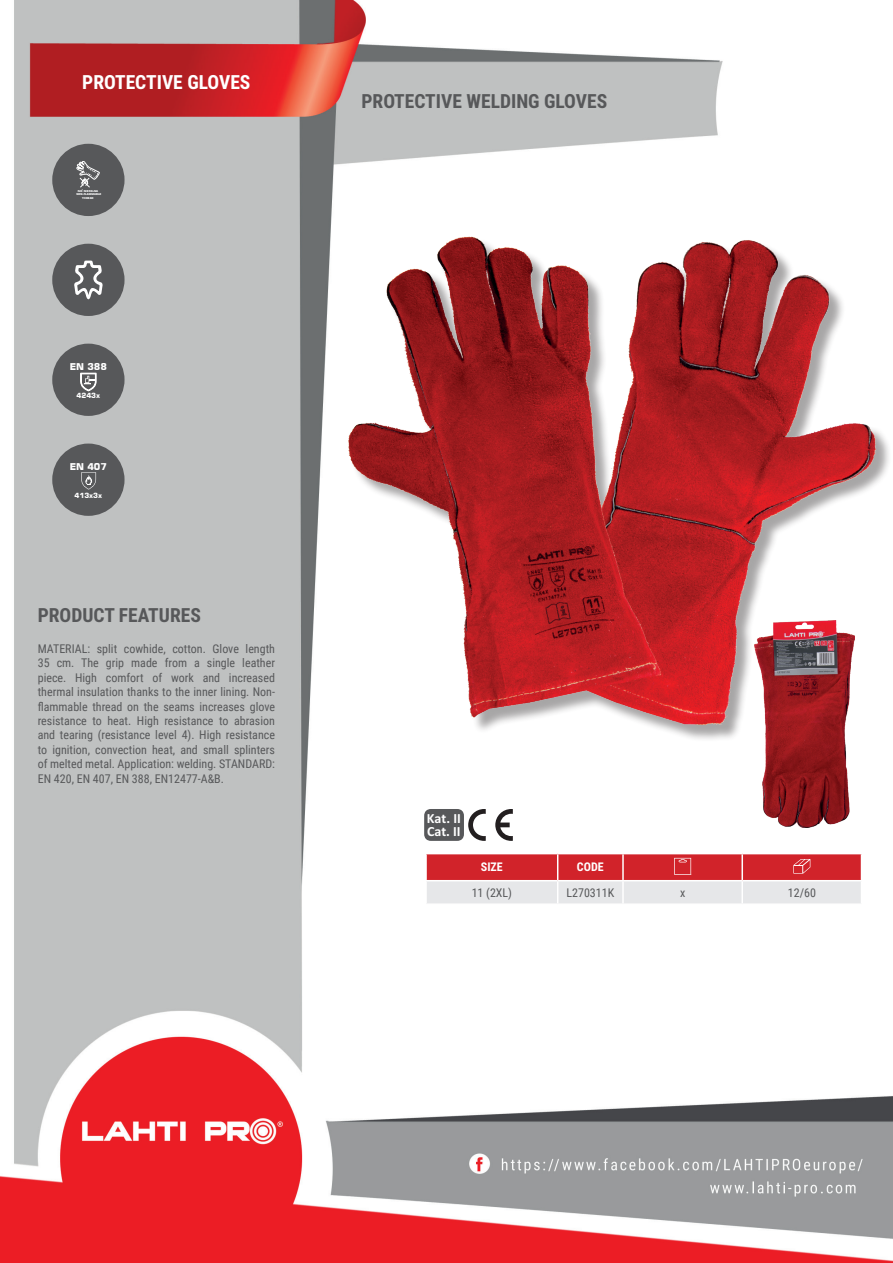
<style>
.page{position:relative;width:893px;height:1263px;background:#fff}
.page>*{position:absolute;margin:0;border:0;box-sizing:border-box;transform-origin:0 0}
.t1{font:700 19.5px "Roboto Condensed";color:#57585a}
.t2{font:700 19.5px "Roboto Condensed";color:#fff}
.t3{font:700 14.1px/12.9px "Calibri Profix";color:#fff}
.t4{font:12px/14.4px "Roboto Condensed";color:#57585a;text-align:justify}
.t5{font:700 12px "Roboto Condensed";color:#fff}
.t6{font:700 9.3px "Square 721 BT";color:#fff}
.t7{font:700 7.05px "Square 721 BT";color:#fff}
.t8{font:700 2.55px "Square 721 BT";color:#fff}
</style>
<div class="page">
<img style="left:0;top:0;width:893px;height:1263px">
<div style="left:52px;top:144px;width:73px;height:72px;background:#57585a;border-radius:50%"></div>
<div style="left:52px;top:244px;width:73px;height:72px;background:#57585a;border-radius:50%"></div>
<div style="left:52px;top:344px;width:73px;height:72px;background:#57585a;border-radius:50%"></div>
<div style="left:52px;top:444px;width:73px;height:72px;background:#57585a;border-radius:50%"></div>
<div style="left:351px;top:239px;width:541px;height:503px;background:#231f20;opacity:.4"></div>
<img style="left:349px;top:236px;width:527px;height:489px">
<img style="left:755px;top:621px;width:100px;height:206px">
<hr style="left:425px;top:854px;width:2px;height:26px;background:#fff">
<hr style="left:425px;top:881px;width:2px;height:22px;background:#fff">
<hr style="left:425px;top:853px;width:133px;height:1px;background:#fff">
<hr style="left:425px;top:880px;width:133px;height:1px;background:#fff">
<hr style="left:425px;top:903px;width:133px;height:2px;background:#fff">
<hr style="left:558px;top:903px;width:65px;height:2px;background:#fff">
<hr style="left:623px;top:903px;width:119px;height:2px;background:#fff">
<hr style="left:742px;top:903px;width:120px;height:2px;background:#fff">
<svg style="left:426px;top:853px;width:436px;height:51px;background:#dd898d"></svg>
<div style="left:424px;top:809px;width:40px;height:32px;background:#57585a;border-radius:7px"></div>
<svg style="left:495px;top:809px;width:18px;height:32px"></svg>
<svg style="left:468px;top:809px;width:18px;height:32px"></svg>
<svg style="left:76px;top:161px;width:24px;height:29px"></svg>
<svg style="left:74px;top:260px;width:29px;height:40px"></svg>
<svg style="left:80px;top:372px;width:17px;height:20px"></svg>
<svg style="left:81px;top:472px;width:15px;height:17px"></svg>
<h1 class="t2" style="left:82px;top:69px;width:170px">PROTECTIVE GLOVES</h1>
<p class="t8" style="left:78px;top:189px;width:22px">NIC NIEPALNA</p>
<p class="t8" style="left:82px;top:196px;width:13px">THREAD</p>
<p class="t8" style="left:76px;top:193px;width:26px">NON-FLAMMABLE</p>
<p class="t6" style="left:70px;top:361px;width:39px">EN 388</p>
<p class="t7" style="left:77px;top:391px;width:25px">4243x</p>
<p class="t6" style="left:70px;top:461px;width:39px">EN 407</p>
<p class="t7" style="left:75px;top:491px;width:29px">413x3x</p>
<h1 class="t1" style="left:38px;top:601px;width:165px">PRODUCT FEATURES</h1>
<p class="t4" style="left:38px;top:641px;width:239px">MATERIAL: split cowhide, cotton. Glove length 35 cm. The grip made from a single leather piece. High comfort of work and increased thermal insulation thanks to the inner lining. Non&shy;flammable thread on the seams increases glove resistance to heat. High resistance to abrasion and tearing (resistance level 4). High resistance to ignition, convection heat, and small splinters of melted metal. Application: welding. STANDARD:<br>EN 420, EN 407, EN 388, EN12477-A&amp;B.</p>
<h1 class="t1" style="left:361px;top:88px;width:247px">PROTECTIVE WELDING GLOVES</h1>
<p class="t3" style="left:427px;top:811px;width:35px">Kat. II<br>Cat. II</p>
<p class="t5" style="left:481px;top:859px;width:23px">SIZE</p>
<p class="t5" style="left:577px;top:859px;width:28px">CODE</p>
<p class="t4" style="left:472px;top:885px;width:42px">11 (2XL)</p>
<p class="t4" style="left:566px;top:885px;width:49px">L270311K</p>
<p class="t4" style="left:680px;top:885px;width:7px">x</p>
<p class="t4" style="left:788px;top:885px;width:30px">12/60</p>
</div>
